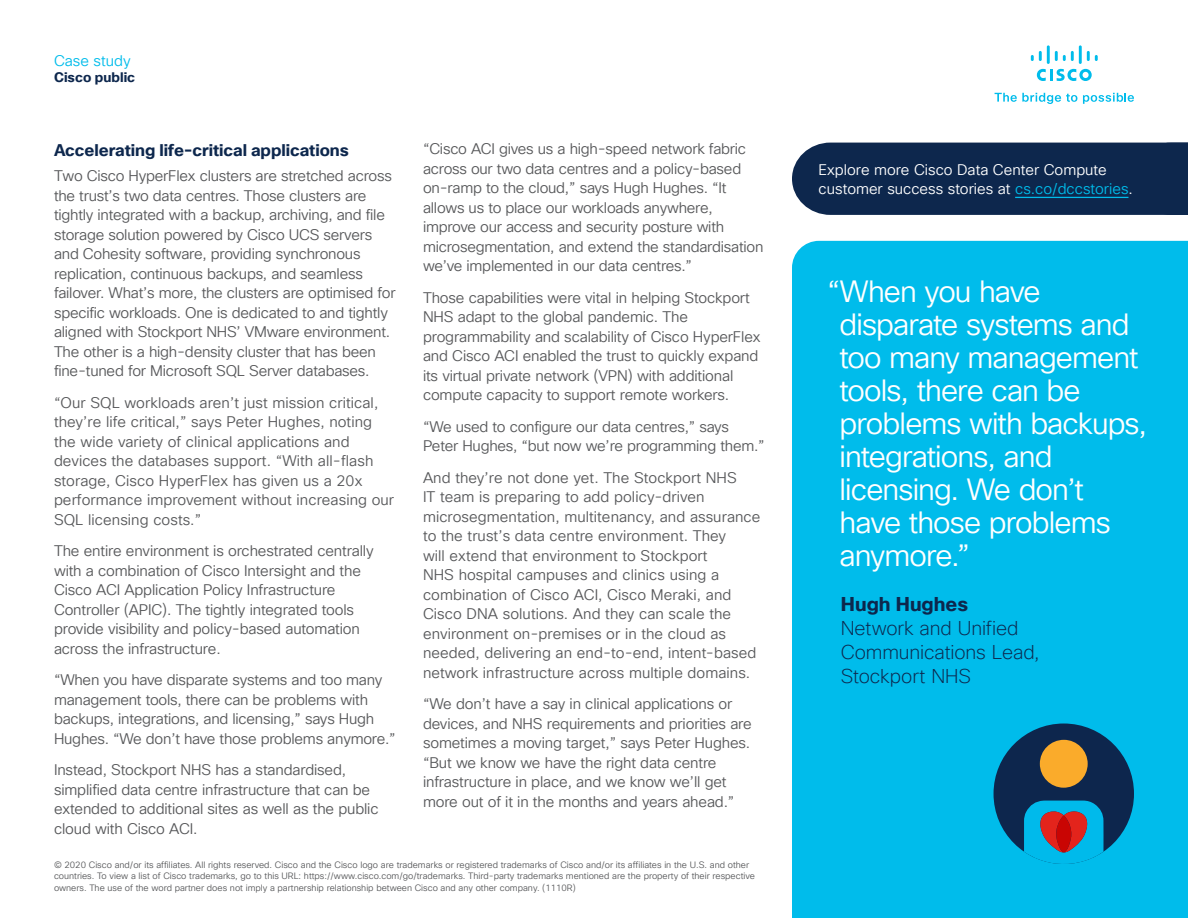
<style>
.page{position:relative;width:1188px;height:918px;background:#fff}
.page>*{position:absolute;margin:0;border:0;box-sizing:border-box;transform-origin:0 0}
.Pull_Quote_Body_colo{font:30px/33px "Cisco Sans TT Light";letter-spacing:-.03em;color:#fff}
.Pull_Quote_Author_Na{font:200 19.5px/24px "Cisco Sans TT";letter-spacing:-.005em;color:#0d274d}
.Subhead3_Indigo{font:700 16.5px "Cisco Sans TT";letter-spacing:-.005em;color:#0d274d}
.Body{font:15px/19.5px "Cisco Sans TT Light";letter-spacing:-.01em;color:#57585a}
.Body-2{font:15px/19.5px "Cisco Sans TT Light";color:#fff}
.t1{font:15px "Cisco Sans TT Light";color:#00bceb}
.t2{font:700 13.5px "Cisco Sans TT";color:#0d274d}
.t3{font:9px/11.2px "Cisco Sans TT Light";color:#57585a}
.s1{color:#00bceb}
.s2{font-weight:700}
</style>
<div class="page">
<svg style="left:995px;top:93px;width:82px;height:11px"></svg>
<svg style="left:1083px;top:93px;width:51px;height:11px"></svg>
<svg style="left:1037px;top:69px;width:55px;height:12px"></svg>
<svg style="left:1031px;top:51px;width:11px;height:10px"></svg>
<hr style="left:1047px;top:45px;width:3px;height:19px;background:#00bceb">
<svg style="left:1055px;top:51px;width:19px;height:10px"></svg>
<hr style="left:1079px;top:45px;width:3px;height:19px;background:#00bceb">
<svg style="left:1087px;top:51px;width:11px;height:10px"></svg>
<div style="left:792px;top:143px;width:396px;height:72px;background:#0d274d"></div>
<hr style="left:1015px;top:197px;width:113px;height:1px;background:#00bceb">
<div style="left:792px;top:241px;width:396px;height:677px;background:#00bceb"></div>
<div style="left:994px;top:724px;width:140px;height:140px;background:#0d264d;border-radius:50%"></div>
<div style="left:1040px;top:740px;width:48px;height:48px;background:#faab2b;border-radius:50%"></div>
<svg style="left:1024px;top:801px;width:80px;height:63px;background:#3f85a6"></svg>
<p class="t1" style="left:54px;top:51px;width:78px">Case study</p>
<p class="t2" style="left:54px;top:69px;width:83px">Cisco public</p>
<p class="Subhead3_Indigo" style="left:54px;top:139px;width:296px">Accelerating life-critical applications</p>
<p class="Body" style="left:54px;top:167px;width:343px">Two Cisco HyperFlex clusters are stretched across the trust’s two data centres. Those clusters are tightly integrated with a backup, archiving, and file storage solution powered by Cisco UCS servers and Cohesity software, providing synchronous replication, continuous backups, and seamless failover. What’s more, the clusters are optimised for specific workloads. One is dedicated to and tightly aligned with Stockport NHS’ VMware environment.<br>The other is a high-density cluster that has been fine-tuned for Microsoft SQL Server databases.</p>
<p class="Body" style="left:54px;top:393px;width:342px">“Our SQL workloads aren’t just mission critical, they’re life critical,” says Peter Hughes, noting the wide variety of clinical applications and devices the databases support. “With all-flash storage, Cisco HyperFlex has given us a 20x performance improvement without increasing our SQL licensing costs.”</p>
<p class="Body" style="left:54px;top:542px;width:321px">The entire environment is orchestrated centrally with a combination of Cisco Intersight and the Cisco ACI Application Policy Infrastructure Controller (APIC). The tightly integrated tools provide visibility and policy-based automation across the infrastructure.</p>
<p class="Body" style="left:54px;top:671px;width:343px">“When you have disparate systems and too many management tools, there can be problems with backups, integrations, and licensing,” says Hugh Hughes. “We don’t have those problems anymore.”</p>
<p class="Body" style="left:54px;top:761px;width:326px">Instead, Stockport NHS has a standardised, simplified data centre infrastructure that can be extended to additional sites as well as the public cloud with Cisco ACI.</p>
<p class="Body" style="left:423px;top:140px;width:342px">“Cisco ACI gives us a high-speed network fabric across our two data centres and a policy-based on-ramp to the cloud,” says Hugh Hughes. “It allows us to place our workloads anywhere, improve our access and security posture with microsegmentation, and extend the standardisation we’ve implemented in our data centres.”</p>
<p class="Body" style="left:423px;top:288px;width:339px">Those capabilities were vital in helping Stockport NHS adapt to the global pandemic. The programmability and scalability of Cisco HyperFlex and Cisco ACI enabled the trust to quickly expand its virtual private network (VPN) with additional compute capacity to support remote workers.</p>
<p class="Body" style="left:423px;top:417px;width:343px">“We used to configure our data centres,” says<br>Peter Hughes, “but now we’re programming them.”</p>
<p class="Body" style="left:423px;top:468px;width:339px">And they’re not done yet. The Stockport NHS<br>IT team is preparing to add policy-driven microsegmentation, multitenancy, and assurance to the trust’s data centre environment. They<br>will extend that environment to Stockport<br>NHS hospital campuses and clinics using a combination of Cisco ACI, Cisco Meraki, and Cisco DNA solutions. And they can scale the environment on-premises or in the cloud as needed, delivering an end-to-end, intent-based network infrastructure across multiple domains.</p>
<p class="Body" style="left:423px;top:695px;width:330px">“We don’t have a say in clinical applications or devices, and NHS requirements and priorities are sometimes a moving target,” says Peter Hughes. “But we know we have the right data centre infrastructure in place, and we know we’ll get more out of it in the months and years ahead.”</p>
<p class="t3" style="left:54px;top:860px;width:703px">© 2020 Cisco and/or its affiliates. All rights reserved. Cisco and the Cisco logo are trademarks or registered trademarks of Cisco and/or its affiliates in the U.S. and other countries. To view a list of Cisco trademarks, go to this URL: https://www.cisco.com/go/trademarks. Third-party trademarks mentioned are the property of their respective owners. The use of the word partner does not imply a partnership relationship between Cisco and any other company. (1110R)</p>
<p class="Body-2" style="left:819px;top:160px;width:316px">Explore more Cisco Data Center Compute customer success stories at <span class="s1">cs.co/dccstories</span>.</p>
<p class="Pull_Quote_Body_colo" style="left:840px;top:276px;width:309px;text-indent:-12px">“When you have disparate systems and too many management tools, there can be problems with backups, integrations, and licensing. We don’t have those problems anymore.”</p>
<p class="Pull_Quote_Author_Na" style="left:841px;top:592px;width:200px"><span class="s2">Hugh Hughes<br></span>Network and Unified<br>Communications Lead,<br>Stockport NHS</p>
</div>
